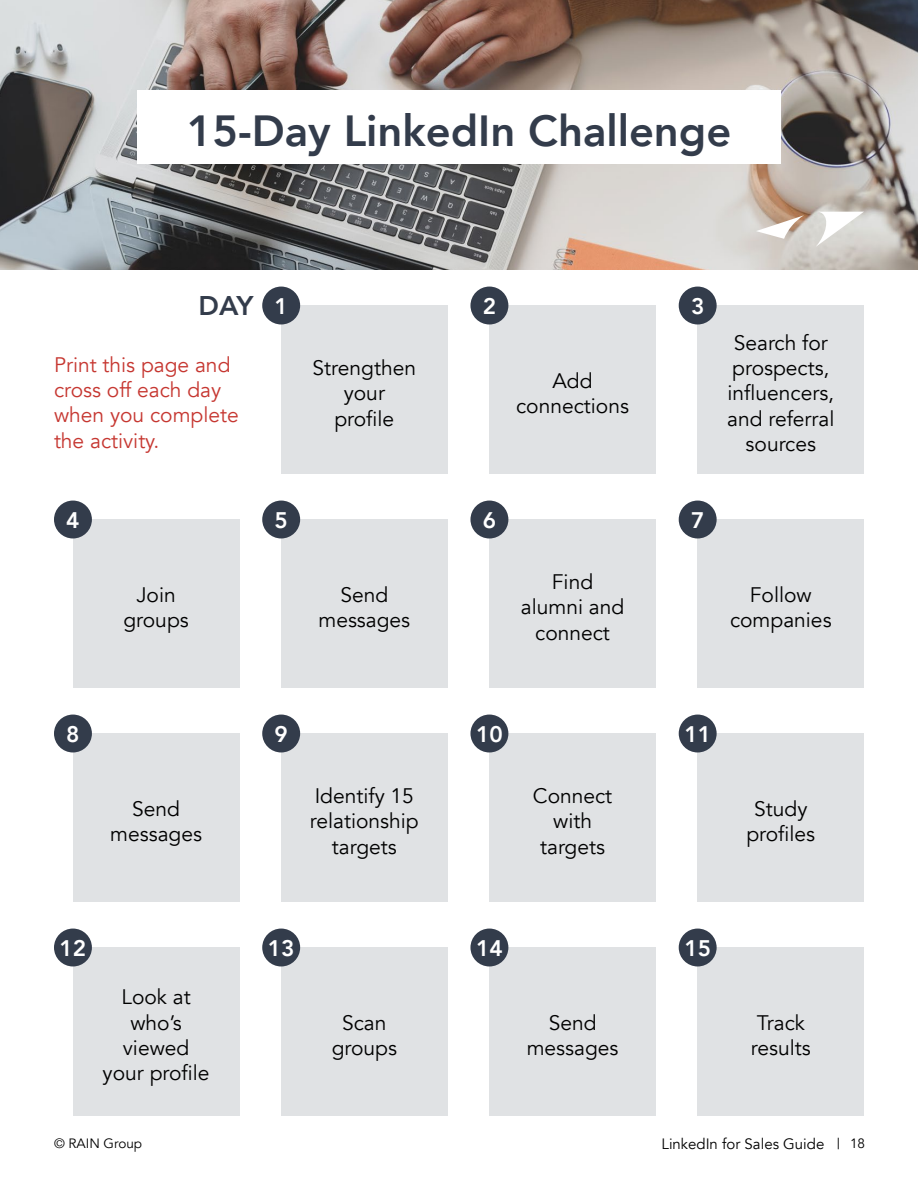
<style>
.page{position:relative;width:918px;height:1188px;background:#fff}
.page>*{position:absolute;margin:0;border:0;box-sizing:border-box;transform-origin:0 0}
.t1{font:800 43.5px "Avenir";color:#333c4b}
.t2{font:800 27px "Avenir";color:#333c4b}
.t3{font:800 22.5px "Avenir";color:#fff}
.t4{font:21px/25.3px "Avenir";color:#000;text-align:center}
.t5{font:21px/25.2px "Avenir";color:#c63731}
.t6{font:15px "Avenir";color:#000}
.t7{font:13.5px "Avenir";color:#000}
.s1{font-size:13.5px}
</style>
<div class="page">
<img style="left:0;top:0;width:918px;height:270px">
<div style="left:281px;top:306px;width:167px;height:168px;background:#e0e2e4"></div>
<div style="left:262px;top:287px;width:38px;height:37px;background:#333c4b;border-radius:50%"></div>
<div style="left:281px;top:948px;width:167px;height:168px;background:#e0e2e4"></div>
<div style="left:262px;top:929px;width:38px;height:37px;background:#333c4b;border-radius:50%"></div>
<div style="left:281px;top:734px;width:167px;height:168px;background:#e0e2e4"></div>
<div style="left:262px;top:715px;width:38px;height:37px;background:#333c4b;border-radius:50%"></div>
<div style="left:281px;top:520px;width:167px;height:168px;background:#e0e2e4"></div>
<div style="left:262px;top:501px;width:38px;height:37px;background:#333c4b;border-radius:50%"></div>
<div style="left:489px;top:306px;width:167px;height:168px;background:#e0e2e4"></div>
<div style="left:470px;top:287px;width:38px;height:37px;background:#333c4b;border-radius:50%"></div>
<div style="left:489px;top:948px;width:167px;height:168px;background:#e0e2e4"></div>
<div style="left:470px;top:929px;width:38px;height:37px;background:#333c4b;border-radius:50%"></div>
<div style="left:489px;top:734px;width:167px;height:168px;background:#e0e2e4"></div>
<div style="left:470px;top:715px;width:38px;height:37px;background:#333c4b;border-radius:50%"></div>
<div style="left:489px;top:520px;width:167px;height:168px;background:#e0e2e4"></div>
<div style="left:470px;top:501px;width:38px;height:37px;background:#333c4b;border-radius:50%"></div>
<div style="left:698px;top:306px;width:166px;height:168px;background:#e0e2e4"></div>
<div style="left:679px;top:287px;width:38px;height:37px;background:#333c4b;border-radius:50%"></div>
<div style="left:698px;top:948px;width:166px;height:168px;background:#e0e2e4"></div>
<div style="left:679px;top:929px;width:38px;height:37px;background:#333c4b;border-radius:50%"></div>
<div style="left:698px;top:734px;width:166px;height:168px;background:#e0e2e4"></div>
<div style="left:679px;top:715px;width:38px;height:37px;background:#333c4b;border-radius:50%"></div>
<div style="left:698px;top:520px;width:166px;height:168px;background:#e0e2e4"></div>
<div style="left:679px;top:501px;width:38px;height:37px;background:#333c4b;border-radius:50%"></div>
<div style="left:73px;top:520px;width:166px;height:168px;background:#e0e2e4"></div>
<div style="left:54px;top:501px;width:38px;height:37px;background:#333c4b;border-radius:50%"></div>
<div style="left:73px;top:948px;width:166px;height:168px;background:#e0e2e4"></div>
<div style="left:54px;top:929px;width:38px;height:37px;background:#333c4b;border-radius:50%"></div>
<div style="left:73px;top:734px;width:166px;height:168px;background:#e0e2e4"></div>
<div style="left:54px;top:715px;width:38px;height:37px;background:#333c4b;border-radius:50%"></div>
<div style="left:137px;top:91px;width:644px;height:73px;background:#fff"></div>
<svg style="left:756px;top:212px;width:108px;height:35px"></svg>
<h1 class="t1" style="left:187px;top:97px;width:546px">15-Day LinkedIn Challenge</h1>
<p class="t2" style="left:199px;top:285px;width:56px">DAY</p>
<p class="t3" style="left:275px;top:289px;width:15px">1</p>
<p class="t3" style="left:483px;top:289px;width:15px">2</p>
<p class="t3" style="left:691px;top:289px;width:15px">3</p>
<p class="t5" style="left:54px;top:353px;width:186px">Print this page and cross off each day when you complete the activity.</p>
<p class="t4" style="left:313px;top:355px;width:105px">Strengthen your profile</p>
<p class="t4" style="left:516px;top:368px;width:114px">Add connections</p>
<p class="t4" style="left:727px;top:330px;width:109px">Search for prospects, influencers, and referral sources</p>
<p class="t3" style="left:66px;top:503px;width:15px">4</p>
<p class="t3" style="left:275px;top:503px;width:15px">5</p>
<p class="t3" style="left:483px;top:503px;width:15px">6</p>
<p class="t3" style="left:691px;top:503px;width:15px">7</p>
<p class="t4" style="left:123px;top:582px;width:67px">Join groups</p>
<p class="t4" style="left:318px;top:582px;width:93px">Send messages</p>
<p class="t4" style="left:521px;top:569px;width:105px">Find alumni and connect</p>
<p class="t4" style="left:730px;top:582px;width:103px">Follow companies</p>
<p class="t3" style="left:66px;top:717px;width:15px">8</p>
<p class="t3" style="left:275px;top:717px;width:15px">9</p>
<p class="t3" style="left:476px;top:717px;width:28px">10</p>
<p class="t3" style="left:684px;top:717px;width:28px">11</p>
<p class="t4" style="left:110px;top:796px;width:93px">Send messages</p>
<p class="t4" style="left:310px;top:783px;width:110px">Identify 15 relationship targets</p>
<p class="t4" style="left:533px;top:783px;width:81px">Connect with targets</p>
<p class="t4" style="left:746px;top:796px;width:70px">Study profiles</p>
<p class="t3" style="left:60px;top:931px;width:28px">12</p>
<p class="t3" style="left:268px;top:931px;width:28px">13</p>
<p class="t3" style="left:476px;top:931px;width:28px">14</p>
<p class="t3" style="left:684px;top:931px;width:28px">15</p>
<p class="t4" style="left:103px;top:985px;width:108px">Look at who’s viewed your profile</p>
<p class="t4" style="left:332px;top:1010px;width:67px">Scan groups</p>
<p class="t4" style="left:527px;top:1010px;width:93px">Send messages</p>
<p class="t4" style="left:751px;top:1010px;width:61px;text-align:left">Track results</p>
<p class="t7" style="left:54px;top:1135px;width:90px">© RAIN Group</p>
<p class="t6" style="left:662px;top:1135px;width:205px">LinkedIn for Sales Guide | <span class="s1">18</span></p>
</div>
